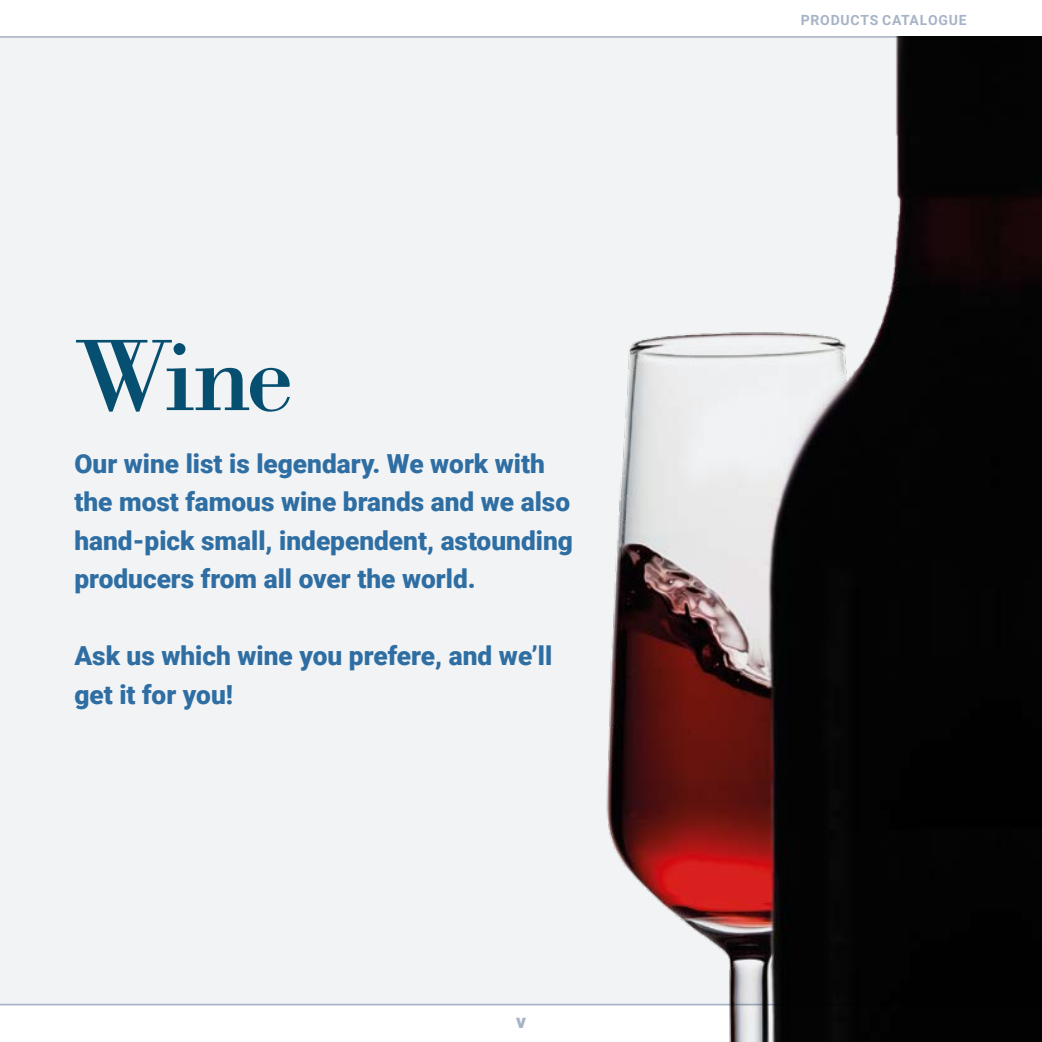
<style>
.page{position:relative;width:1042px;height:1042px;background:#fff}
.page>*{position:absolute;margin:0;border:0;box-sizing:border-box;transform-origin:0 0}
.t1{font:105px "Bodoni LT";color:#064f70}
.t2{font:900 26.25px/38.5px "Roboto";color:#2e6ea3}
.t3{font:900 19.25px "Roboto";color:#a7b3c6}
.t4{font:700 14px "Roboto";letter-spacing:.055em;color:#a7b3c6}
</style>
<div class="page">
<hr style="left:0;top:1003px;width:1042px;height:2px;background:#a7b3c6">
<hr style="left:0;top:36px;width:1042px;height:2px;background:#a7b3c6">
<div style="left:0;top:38px;width:1042px;height:966px;background:#f2f3f4"></div>
<img style="left:304px;top:36px;width:738px;height:1006px">
<h1 class="t1" style="left:74px;top:311px;width:220px">Wine</h1>
<p class="t2" style="left:74px;top:443px;width:500px">Our wine list is legendary. We work with the most famous wine brands and we also hand-pick small, independent, astounding producers from all over the world.</p>
<p class="t2" style="left:74px;top:635px;width:479px">Ask us which wine you prefere, and we’ll get it for you!</p>
<p class="t3" style="left:516px;top:1007px;width:11px">v</p>
<p class="t4" style="left:801px;top:10px;width:167px">PRODUCTS CATALOGUE</p>
</div>
